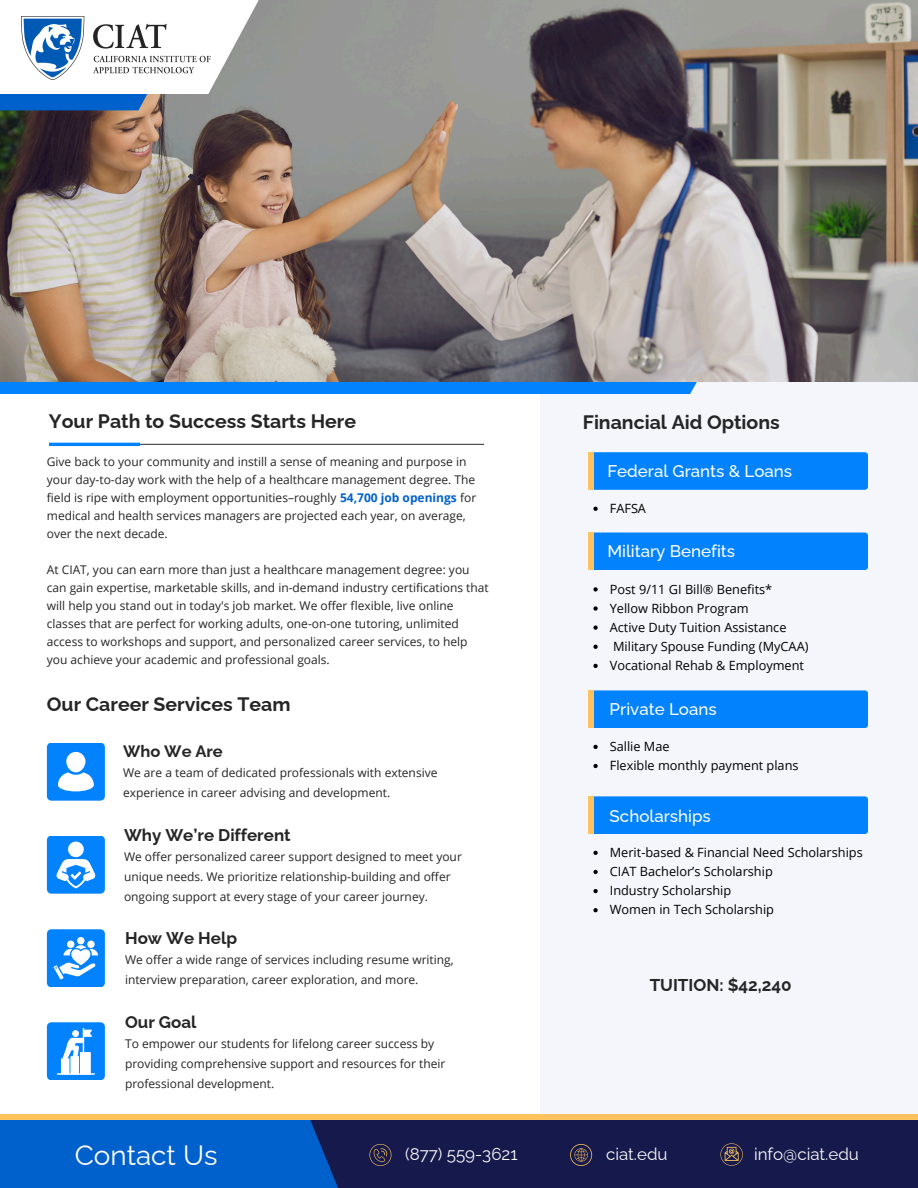
<style>
.page{position:relative;width:918px;height:1188px;background:#fff}
.page>*{position:absolute;margin:0;border:0;box-sizing:border-box;transform-origin:0 0}
.t1{font:27.9px "Raleway";color:#fff}
.t2{font:700 19.5px "Raleway";color:#252525}
.t3{font:700 17.1px "Raleway";color:#252525}
.t4{font:500 16.95px "Raleway";color:#fff}
.t5{font:16.95px "Raleway";color:#fafafa}
.t6{font:700 16.95px "Raleway";color:#252525}
.t7{font:700 16.5px "Raleway";color:#252525}
.t8{font:12.75px "Open Sans";color:#000}
.t9{font:12px/18px "Open Sans";color:#252525}
.s1{font-weight:700;color:#0061cc}
</style>
<div class="page">
<div style="left:540px;top:0;width:378px;height:1135px;background:#f4f6fb"></div>
<hr style="left:51px;top:444px;width:433px;height:1px;background:#414042">
<hr style="left:49px;top:443px;width:91px;height:3px;background:#0283fd">
<div style="left:0;top:382px;width:697px;height:12px;background:#0283fd"></div>
<img style="left:0;top:0;width:918px;height:382px">
<div style="left:0;top:1114px;width:918px;height:11px;background:#ffc35d"></div>
<div style="left:272px;top:1120px;width:646px;height:68px;background:#15194b"></div>
<svg style="left:0;top:1120px;width:392px;height:68px;fill:#0061cc"></svg>
<svg style="left:570px;top:1144px;width:22px;height:22px"></svg>
<svg style="left:369px;top:1144px;width:22px;height:22px"></svg>
<svg style="left:720px;top:1143px;width:23px;height:23px"></svg>
<div style="left:588px;top:796px;width:280px;height:38px;background:#0283fd;border-radius:3px"></div>
<div style="left:588px;top:796px;width:5px;height:38px;background:#ffc35d"></div>
<div style="left:588px;top:690px;width:280px;height:38px;background:#0283fd;border-radius:3px"></div>
<div style="left:588px;top:690px;width:5px;height:38px;background:#ffc35d"></div>
<div style="left:588px;top:533px;width:280px;height:37px;background:#0283fd;border-radius:3px"></div>
<div style="left:588px;top:533px;width:5px;height:37px;background:#ffc35d"></div>
<div style="left:588px;top:452px;width:280px;height:38px;background:#0283fd;border-radius:3px"></div>
<div style="left:588px;top:452px;width:5px;height:38px;background:#ffc35d"></div>
<svg style="left:593px;top:851px;width:5px;height:4px"></svg>
<svg style="left:593px;top:870px;width:5px;height:4px"></svg>
<svg style="left:593px;top:889px;width:5px;height:4px"></svg>
<svg style="left:593px;top:908px;width:5px;height:4px"></svg>
<svg style="left:593px;top:745px;width:5px;height:4px"></svg>
<svg style="left:593px;top:764px;width:5px;height:4px"></svg>
<svg style="left:593px;top:507px;width:5px;height:4px"></svg>
<svg style="left:593px;top:587px;width:5px;height:5px"></svg>
<svg style="left:593px;top:606px;width:5px;height:5px"></svg>
<svg style="left:593px;top:626px;width:5px;height:4px"></svg>
<svg style="left:593px;top:645px;width:5px;height:4px"></svg>
<svg style="left:593px;top:664px;width:5px;height:4px"></svg>
<svg style="left:0;top:94px;width:202px;height:16px;background:#2d6eb7"></svg>
<svg style="left:0;top:0;width:272px;height:94px"></svg>
<img style="left:22px;top:16px;width:189px;height:63px">
<svg style="left:47px;top:743px;width:58px;height:58px"></svg>
<svg style="left:47px;top:836px;width:58px;height:58px"></svg>
<svg style="left:47px;top:929px;width:58px;height:58px"></svg>
<svg style="left:47px;top:1022px;width:58px;height:58px"></svg>
<p class="t2" style="left:49px;top:410px;width:309px">Your Path to Success Starts Here</p>
<h2 class="t9" style="left:47px;top:453px;width:431px">Give back to your community and instill a sense of meaning and purpose in your day-to-day work with the help of a healthcare management degree. The field is ripe with employment opportunities–roughly <span class="s1">54,700 job openings</span> for medical and health services managers are projected each year, on average, over the next decade.</h2>
<h4 class="t9" style="left:47px;top:561px;width:443px">At CIAT, you can earn more than just a healthcare management degree: you can gain expertise, marketable skills, and in-demand industry certifications that will help you stand out in today's job market. We offer flexible, live online classes that are perfect for working adults, one-on-one tutoring, unlimited access to workshops and support, and personalized career services, to help you achieve your academic and professional goals.</h4>
<p class="t2" style="left:47px;top:693px;width:245px">Our Career Services Team</p>
<h4 class="t7" style="left:123px;top:741px;width:101px">Who We Are</h4>
<p class="t9" style="left:123px;top:763px;width:316px;line-height:20px">We are a team of dedicated professionals with extensive experience in career advising and development.</p>
<p class="t6" style="left:124px;top:825px;width:168px">Why We’re Different</p>
<h4 class="t9" style="left:124px;top:846px;width:339px;line-height:20px">We offer personalized career support designed to meet your unique needs. We prioritize relationship-building and offer ongoing support at every stage of your career journey.</h4>
<p class="t6" style="left:125px;top:928px;width:114px">How We Help</p>
<p class="t9" style="left:125px;top:950px;width:330px;line-height:20px">We offer a wide range of services including resume writing, interview preparation, career exploration, and more.</p>
<h4 class="t6" style="left:125px;top:1012px;width:73px">Our Goal</h4>
<p class="t9" style="left:125px;top:1033px;width:322px;line-height:20px">To empower our students for lifelong career success by providing comprehensive support and resources for their professional development.</p>
<p class="t2" style="left:583px;top:410px;width:199px">Financial Aid Options</p>
<p class="t4" style="left:607px;top:461px;width:186px">Federal Grants &amp; Loans</p>
<h2 class="t8" style="left:610px;top:499px;width:38px">FAFSA</h2>
<p class="t4" style="left:607px;top:541px;width:129px">Military Benefits</p>
<p class="t8" style="left:610px;top:580px;width:164px">Post 9/11 GI Bill® Benefits*</p>
<p class="t8" style="left:610px;top:599px;width:140px">Yellow Ribbon Program</p>
<h2 class="t8" style="left:610px;top:618px;width:178px">Active Duty Tuition Assistance</h2>
<p class="t8" style="left:613px;top:637px;width:197px">Military Spouse Funding (MyCAA)</p>
<h4 class="t8" style="left:610px;top:657px;width:196px">Vocational Rehab &amp; Employment</h4>
<h4 class="t4" style="left:610px;top:699px;width:109px">Private Loans</h4>
<p class="t8" style="left:610px;top:738px;width:61px">Sallie Mae</p>
<h3 class="t8" style="left:610px;top:757px;width:190px">Flexible monthly payment plans</h3>
<p class="t4" style="left:610px;top:806px;width:103px">Scholarships</p>
<h4 class="t8" style="left:610px;top:843px;width:254px">Merit-based &amp; Financial Need Scholarships</h4>
<p class="t8" style="left:610px;top:863px;width:165px">CIAT Bachelor’s Scholarship</p>
<p class="t8" style="left:610px;top:882px;width:123px">Industry Scholarship</p>
<p class="t8" style="left:610px;top:901px;width:166px">Women in Tech Scholarship</p>
<p class="t3" style="left:650px;top:975px;width:144px">TUITION: $42,240</p>
<p class="t1" style="left:75px;top:1139px;width:144px">Contact Us</p>
<p class="t5" style="left:405px;top:1144px;width:114px">(877) 559-3621</p>
<h4 class="t5" style="left:606px;top:1144px;width:63px">ciat.edu</h4>
<p class="t5" style="left:754px;top:1144px;width:106px">info@ciat.edu</p>
</div>
